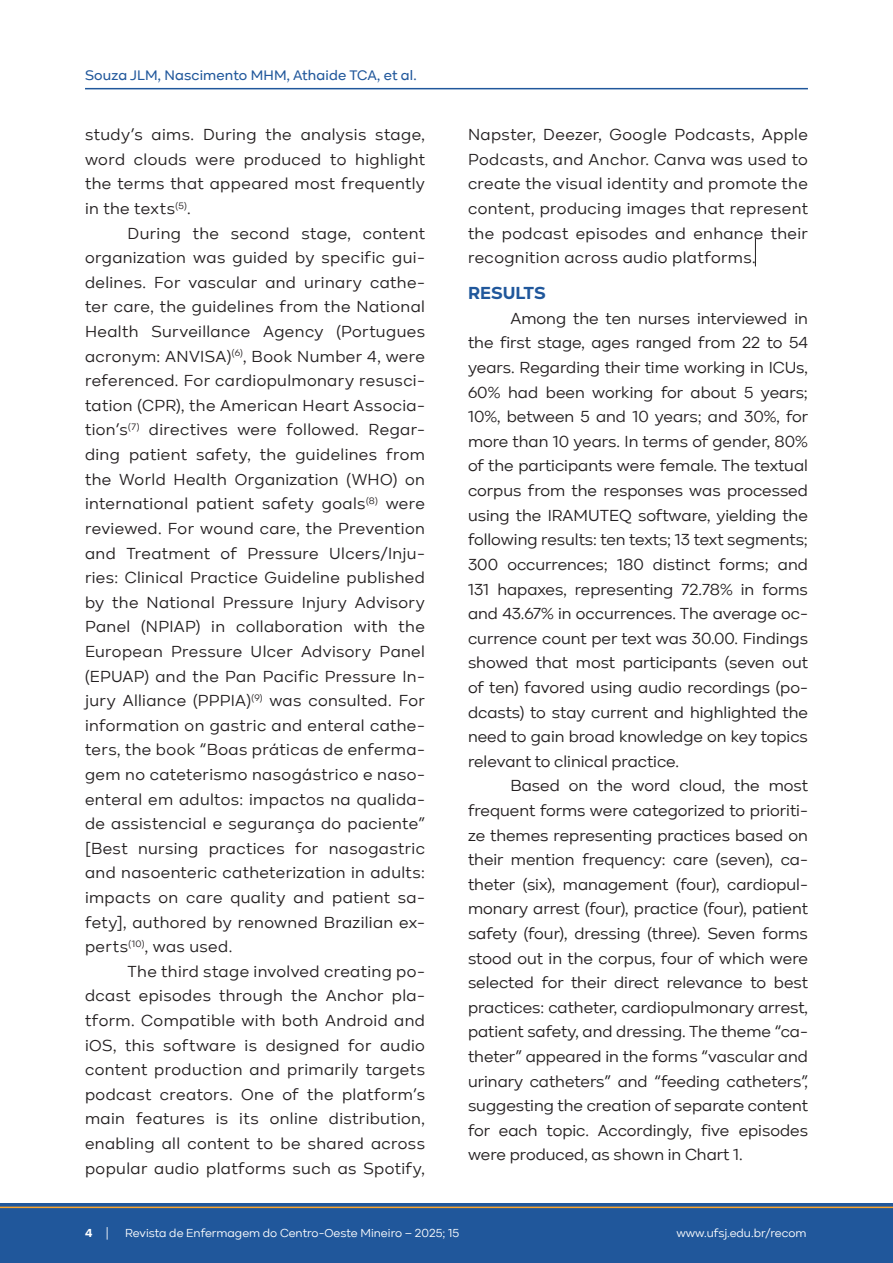
<style>
.page{position:relative;width:893px;height:1263px;background:#fff}
.page>*{position:absolute;margin:0;border:0;box-sizing:border-box;transform-origin:0 0}
.Tit_artigo{font:700 18px "Kinetika";color:#20579b}
.Texto_artigo{font:16.5px/24.6px "Kinetika";letter-spacing:.02em;color:#231f20;text-align:justify}
.t1{font:500 14.25px "Kinetika";letter-spacing:.01em;color:#20579b}
.t2{font:12px "Kinetika";color:#fff}
.t3{font:700 12px "Kinetika";color:#fff}
.s1{font-weight:400}
</style>
<div class="page">
<div style="left:0;top:1203px;width:893px;height:60px;background:#20579b"></div>
<hr style="left:0;top:1206px;width:893px;height:2px;background:#f9a42e">
<hr style="left:85px;top:88px;width:723px;height:1px;background:#20579b">
<svg style="left:755px;top:238px;width:1px;height:28px"></svg>
<p class="t1" style="left:85px;top:67px;width:333px">Souza JLM, Nascimento MHM, Athaide TCA, et al.</p>
<p class="Texto_artigo" style="left:85px;top:122px;width:341px">study’s aims. During the analysis stage, word clouds were produced to highlight the terms that appeared most frequently in the texts<sup>(5)</sup>.</p>
<p class="Texto_artigo" style="left:85px;top:221px;width:341px;text-indent:43px">During the second stage, content organization was guided by specific gui&shy;delines. For vascular and urinary cathe&shy;ter care, the guidelines from the National Health Surveillance Agency (Portugues acronym: ANVISA)<sup>(6)</sup>, Book Number 4, were referenced. For cardiopulmonary resusci&shy;tation (CPR), the American Heart Associa&shy;tion’s<sup>(7)</sup> directives were followed. Regar&shy;ding patient safety, the guidelines from the World Health Organization (WHO) on international patient safety goals<sup>(8)</sup> were reviewed. For wound care, the Prevention and Treatment of Pressure Ulcers/Inju&shy;ries: Clinical Practice Guideline published by the National Pressure Injury Advisory Panel (NPIAP) in collaboration with the European Pressure Ulcer Advisory Panel (EPUAP) and the Pan Pacific Pressure In&shy;jury Alliance (PPPIA)<sup>(9)</sup> was consulted. For information on gastric and enteral cathe&shy;ters, the book “Boas práticas de enferma&shy;gem no cateterismo nasogástrico e naso&shy;enteral em adultos: impactos na qualida&shy;de assistencial e segurança do paciente” [Best nursing practices for nasogastric and nasoenteric catheterization in adults: impacts on care quality and patient sa&shy;fety], authored by renowned Brazilian ex&shy;perts<sup>(10)</sup>, was used.</p>
<p class="Texto_artigo" style="left:85px;top:959px;width:341px;text-indent:43px">The third stage involved creating po&shy;dcast episodes through the Anchor pla&shy;tform. Compatible with both Android and iOS, this software is designed for audio content production and primarily targets podcast creators. One of the platform’s main features is its online distribution, enabling all content to be shared across popular audio platforms such as Spotify,</p>
<p class="Texto_artigo" style="left:468px;top:122px;width:341px">Napster, Deezer, Google Podcasts, Apple Podcasts, and Anchor. Canva was used to create the visual identity and promote the content, producing images that represent the podcast episodes and enhance their recognition across audio platforms.</p>
<p class="Tit_artigo" style="left:468px;top:282px;width:79px">RESULTS</p>
<p class="Texto_artigo" style="left:468px;top:306px;width:342px;text-indent:43px">Among the ten nurses interviewed in the first stage, ages ranged from 22 to 54 years. Regarding their time working in ICUs, 60% had been working for about 5 years; 10%, between 5 and 10 years; and 30%, for more than 10 years. In terms of gender, 80% of the participants were female. The textual corpus from the responses was processed using the IRAMUTEQ software, yielding the following results: ten texts; 13 text segments; 300 occurrences; 180 distinct forms; and 131 hapaxes, representing 72.78% in forms and 43.67% in occurrences. The average oc&shy;currence count per text was 30.00. Findings showed that most participants (seven out of ten) favored using audio recordings (po&shy;dcasts) to stay current and highlighted the need to gain broad knowledge on key topics relevant to clinical practice.</p>
<p class="Texto_artigo" style="left:468px;top:773px;width:341px;text-indent:43px">Based on the word cloud, the most frequent forms were categorized to prioriti&shy;ze themes representing practices based on their mention frequency: care (seven), ca&shy;theter (six), management (four), cardiopul&shy;monary arrest (four), practice (four), patient safety (four), dressing (three). Seven forms stood out in the corpus, four of which were selected for their direct relevance to best practices: catheter, cardiopulmonary arrest, patient safety, and dressing. The theme “ca&shy;theter” appeared in the forms “vascular and urinary catheters” and “feeding catheters”, suggesting the creation of separate content for each topic. Accordingly, five episodes were produced, as shown in Chart 1.</p>
<p class="t3" style="left:85px;top:1225px;width:25px">4 <span class="s1">|</span></p>
<p class="t2" style="left:125px;top:1226px;width:336px">Revista de Enfermagem do Centro-Oeste Mineiro – 2025; 15</p>
<p class="t2" style="left:676px;top:1226px;width:132px">www.ufsj.edu.br/recom</p>
</div>
